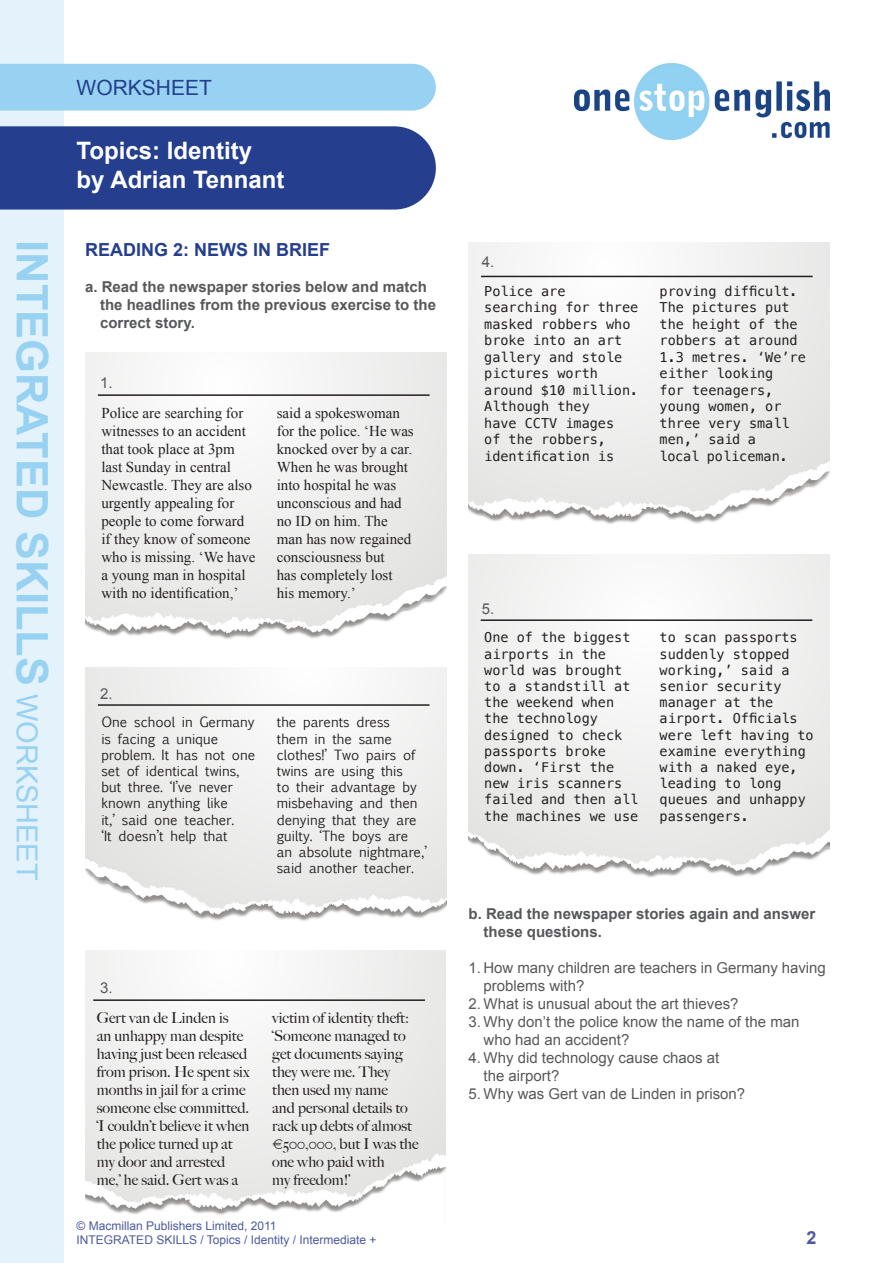
<style>
.page{position:relative;width:893px;height:1263px;background:#fff}
.page>*{position:absolute;margin:0;border:0;box-sizing:border-box;transform-origin:0 0}
.t1{font:700 43.35px "Arial";color:#97d2f2}
.t2{font:700 24px/28.8px "Arial";color:#fff}
.t3{font:21px "Arial";color:#253f8e}
.Body_Arial{font:700 18px "Arial";color:#253f8e}
.t4{font:700 18px "Arial";color:#4d5a9e}
.Body_Arial-2{font:15px/18px "Times New Roman";color:#231f20}
.Body_Arial-3{font:500 15px/18px "Big Caslon";color:#231f20}
.Body_Arial-4{font:15px/18px "Arial";color:#57585a}
.Body_Arial-5{font:700 15px/18px "Arial";color:#57585a}
.Arial_bold__rubic{font:15px "Arial";color:#57585a}
.Body_Arial-6{font:13.5px/16.2px "Menlo";color:#231f20}
.Body_Arial-7{font:13.5px/16.2px "Euphemia UCAS";color:#231f20}
.t5{font:12px/14.4px "Arial";color:#4d5a9e}
.s1{font-weight:400;font-size:28.95px}
</style>
<div class="page">
<div style="left:0;top:0;width:64px;height:1263px;background:#e3f2fb"></div>
<img style="left:575px;top:64px;width:254px;height:75px">
<div style="left:0;top:126px;width:436px;height:84px;background:#253f8e"></div>
<div style="left:0;top:64px;width:436px;height:47px;background:#97d2f2"></div>
<img style="left:85px;top:353px;width:362px;height:286px">
<hr style="left:98px;top:394px;width:332px;height:2px;background:#231f20">
<img style="left:85px;top:950px;width:360px;height:265px">
<hr style="left:93px;top:999px;width:332px;height:2px;background:#231f20">
<img style="left:85px;top:668px;width:362px;height:253px">
<hr style="left:98px;top:704px;width:332px;height:2px;background:#231f20">
<img style="left:468px;top:555px;width:362px;height:323px">
<img style="left:468px;top:242px;width:362px;height:282px">
<hr style="left:481px;top:619px;width:331px;height:2px;background:#231f20">
<hr style="left:481px;top:276px;width:332px;height:1px;background:#231f20">
<h1 class="t1" style="left:61px;top:240px;width:642px;rotate:90deg">INTEGRATED SKILLS <span class="s1">WORKSHEET</span></h1>
<h3 class="t3" style="left:77px;top:74px;width:137px">WORKSHEET</h3>
<h2 class="t2" style="left:77px;top:137px;width:210px">Topics: Identity by Adrian Tennant</h2>
<p class="Body_Arial" style="left:85px;top:237px;width:247px">READING 2: NEWS IN BRIEF</p>
<p class="Body_Arial-5" style="left:100px;top:278px;width:337px;text-indent:-15px">a. Read the newspaper stories below and match the headlines from the previous exercise to the correct story.</p>
<p class="Arial_bold__rubic" style="left:100px;top:373px;width:14px">1.</p>
<p class="Body_Arial-2" style="left:101px;top:403px;width:156px">Police are searching for witnesses to an accident that took place at 3pm last Sunday in central<br>Newcastle. They are also urgently appealing for people to come forward if they know of someone who is missing. ‘We have a young man in hospital with no identification,’</p>
<p class="Body_Arial-2" style="left:277px;top:403px;width:139px">said a spokeswoman for the police. ‘He was knocked over by a car.<br>When he was brought into hospital he was unconscious and had no ID on him. The man has now regained consciousness but</p>
<p class="Body_Arial-2" style="left:277px;top:565px;width:117px">has completely lost</p>
<p class="Body_Arial-2" style="left:277px;top:583px;width:81px">his memory.’</p>
<p class="Arial_bold__rubic" style="left:100px;top:684px;width:14px">2.</p>
<p class="Body_Arial-7" style="left:101px;top:714px;width:155px">One school in Germany is facing a unique problem. It has not one set of identical twins, but three. ‘I’ve never known anything like</p>
<p class="Body_Arial-7" style="left:101px;top:811px;width:134px">it,’ said one teacher. ‘It doesn’t help that</p>
<p class="Body_Arial-7" style="left:277px;top:714px;width:152px">the parents dress<br>them in the same clothes!’ Two pairs of twins are using this<br>to their advantage by misbehaving and then denying that they are guilty. ‘The boys are<br>an absolute nightmare,’ said another teacher.</p>
<p class="Arial_bold__rubic" style="left:100px;top:978px;width:14px">3.</p>
<p class="Body_Arial-3" style="left:97px;top:1009px;width:154px">Gert van de Linden is<br>an unhappy man despite having just been released from prison. He spent six months in jail for a crime someone else committed. ‘I couldn’t believe it when the police turned up at my door and arrested me,’ he said. Gert was a</p>
<p class="Body_Arial-3" style="left:272px;top:1009px;width:148px">victim of identity theft: ‘Someone managed to get documents saying they were me. They then used my name<br>and personal details to rack up debts of almost €500,000, but I was the one who paid with<br>my freedom!’</p>
<p class="Arial_bold__rubic" style="left:482px;top:252px;width:14px">4.</p>
<p class="Body_Arial-6" style="left:484px;top:283px;width:156px">Police are searching for three masked robbers who broke into an art gallery and stole pictures worth around $10 million.<br>Although they<br>have CCTV images<br>of the robbers, identification is</p>
<p class="Body_Arial-6" style="left:660px;top:283px;width:148px">proving difficult.<br>The pictures put the height of the robbers at around<br>1.3 metres. ‘We’re either looking<br>for teenagers, young women, or three very small men,’ said a<br>local policeman.</p>
<p class="Arial_bold__rubic" style="left:482px;top:599px;width:14px">5.</p>
<p class="Body_Arial-6" style="left:484px;top:630px;width:156px">One of the biggest airports in the world was brought to a standstill at the weekend when the technology designed to check passports broke down. ‘First the new iris scanners failed and then all the machines we use</p>
<p class="Body_Arial-6" style="left:660px;top:630px;width:156px">to scan passports suddenly stopped working,’ said a senior security manager at the airport. Officials were left having to examine everything with a naked eye, leading to long queues and unhappy passengers.</p>
<p class="Body_Arial-5" style="left:483px;top:906px;width:333px;text-indent:-15px">b. Read the newspaper stories again and answer these questions.</p>
<p class="Body_Arial-4" style="left:483px;top:959px;width:344px;text-indent:-15px">1. How many children are teachers in Germany having problems with?</p>
<p class="Body_Arial-4" style="left:468px;top:995px;width:272px">2. What is unusual about the art thieves?</p>
<p class="Body_Arial-4" style="left:483px;top:1013px;width:317px;text-indent:-15px">3. Why don’t the police know the name of the man who had an accident?</p>
<p class="Body_Arial-4" style="left:483px;top:1049px;width:237px;text-indent:-15px">4. Why did technology cause chaos at the airport?</p>
<p class="Body_Arial-4" style="left:468px;top:1085px;width:278px">5. Why was Gert van de Linden in prison?</p>
<p class="t5" style="left:77px;top:1218px;width:302px">© Macmillan Publishers Limited, 2011<br>INTEGRATED SKILLS / Topics / Identity / Intermediate +</p>
<h3 class="t4" style="left:806px;top:1226px;width:12px">2</h3>
</div>
